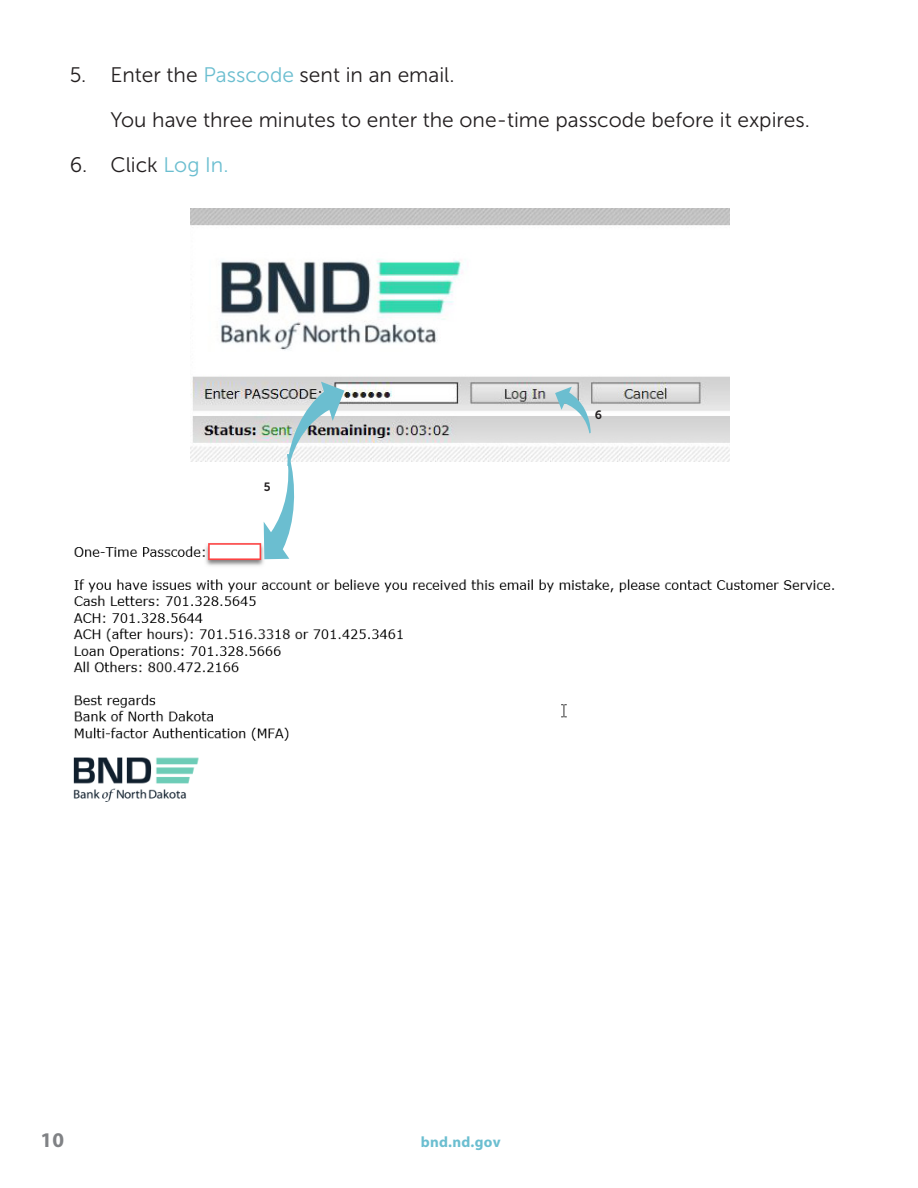
<style>
.page{position:relative;width:918px;height:1188px;background:#fff}
.page>*{position:absolute;margin:0;border:0;box-sizing:border-box;transform-origin:0 0}
.t1{font:21px "Museo Sans 300";color:#231f20}
.t2{font:700 21px "Myriad Pro";color:#808285}
.t3{font:700 15px "Myriad Pro";letter-spacing:.02em;color:#6bbed0}
.t4{font:12px "Museo Sans 700";color:#231f20}
.s1{color:#6bbed0}
</style>
<div class="page">
<img style="left:190px;top:208px;width:539px;height:254px">
<img style="left:73px;top:529px;width:762px;height:273px">
<svg style="left:555px;top:387px;width:36px;height:46px;background:#bed4d9"></svg>
<svg style="left:264px;top:382px;width:80px;height:177px"></svg>
<p class="t1" style="left:70px;top:64px;width:386px">5. Enter the <span class="s1">Passcode</span> sent in an email.</p>
<p class="t1" style="left:110px;top:109px;width:701px">You have three minutes to enter the one-time passcode before it expires.</p>
<p class="t1" style="left:70px;top:154px;width:160px">6. Click <span class="s1">Log In.</span></p>
<p class="t4" style="left:264px;top:480px;width:8px">5</p>
<p class="t4" style="left:595px;top:408px;width:9px">6</p>
<p class="t2" style="left:40px;top:1126px;width:25px">10</p>
<p class="t3" style="left:421px;top:1132px;width:81px">bnd.nd.gov</p>
</div>
